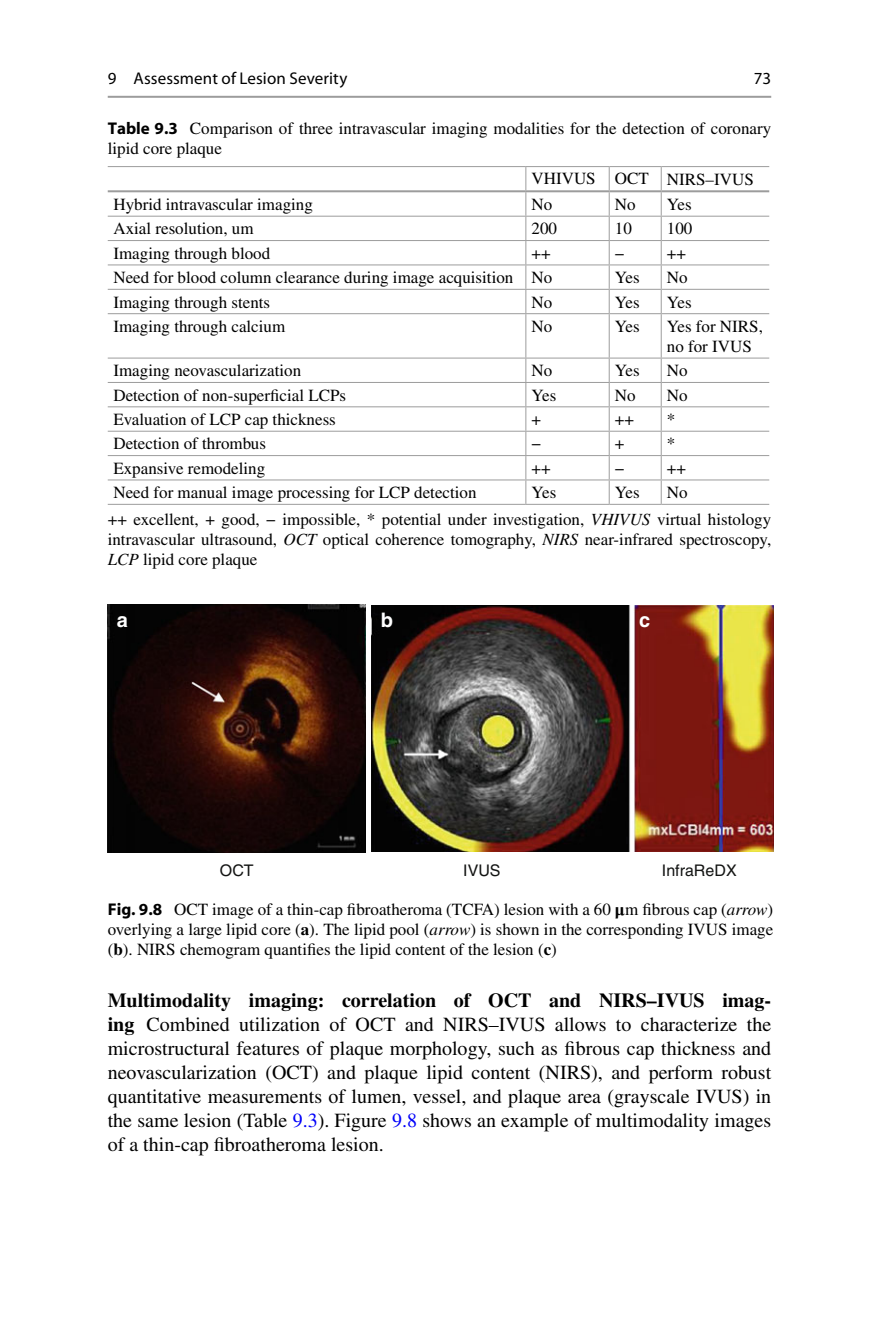
<style>
.page{position:relative;width:879px;height:1333px;background:#fff}
.page>*{position:absolute;margin:0;border:0;box-sizing:border-box;transform-origin:0 0}
.t1{font:20px/24px "Wmccmy Times";color:#000;text-align:justify}
.t2{font:700 20px "Dyghfm Times";color:#000}
.t3{font:700 20px "Tsfvvq Helvetica";color:#fff}
.t4{font:17px/20px "Wmccmy Times";color:#000}
.t5{font:17px "Tbslqr Myriad";letter-spacing:.005em;color:#000}
.t6{font:16px "Ccxwwf Helvetica";color:#131413}
.s1{font-family:"Xcpbqs Myriad";font-weight:700}
.s2{font-family:"Kpjrqj Times";font-style:italic}
.s3{font-family:"Jycccd STIX General";font-weight:700}
.s4{font-family:"Dyghfm Times";font-weight:700}
.s5{color:#0000fa}
</style>
<div class="page">
<hr style="left:108px;top:166px;width:418px;height:1px;background:#9c9c9c">
<hr style="left:108px;top:190px;width:418px;height:2px;background:#9c9c9c">
<hr style="left:526px;top:166px;width:83px;height:1px;background:#9c9c9c">
<hr style="left:526px;top:190px;width:83px;height:2px;background:#9c9c9c">
<hr style="left:609px;top:166px;width:52px;height:1px;background:#9c9c9c">
<hr style="left:609px;top:190px;width:52px;height:2px;background:#9c9c9c">
<hr style="left:661px;top:166px;width:108px;height:1px;background:#9c9c9c">
<hr style="left:661px;top:190px;width:108px;height:2px;background:#9c9c9c">
<hr style="left:108px;top:216px;width:501px;height:1px;background:#9c9c9c">
<hr style="left:609px;top:216px;width:52px;height:1px;background:#9c9c9c">
<hr style="left:661px;top:216px;width:108px;height:1px;background:#9c9c9c">
<hr style="left:108px;top:240px;width:501px;height:1px;background:#9c9c9c">
<hr style="left:609px;top:240px;width:52px;height:1px;background:#9c9c9c">
<hr style="left:661px;top:240px;width:108px;height:1px;background:#9c9c9c">
<hr style="left:108px;top:264px;width:501px;height:1px;background:#9c9c9c">
<hr style="left:609px;top:264px;width:52px;height:1px;background:#9c9c9c">
<hr style="left:661px;top:264px;width:108px;height:1px;background:#9c9c9c">
<hr style="left:108px;top:289px;width:501px;height:1px;background:#9c9c9c">
<svg style="left:525px;top:167px;width:1px;height:146px"></svg>
<hr style="left:609px;top:289px;width:52px;height:1px;background:#9c9c9c">
<svg style="left:609px;top:167px;width:1px;height:146px"></svg>
<hr style="left:661px;top:289px;width:108px;height:1px;background:#9c9c9c">
<svg style="left:661px;top:167px;width:1px;height:146px"></svg>
<hr style="left:108px;top:313px;width:501px;height:1px;background:#9c9c9c">
<hr style="left:525px;top:314px;width:1px;height:43px;background:#9c9c9c">
<hr style="left:609px;top:313px;width:52px;height:1px;background:#9c9c9c">
<hr style="left:609px;top:314px;width:1px;height:43px;background:#9c9c9c">
<hr style="left:661px;top:313px;width:108px;height:1px;background:#9c9c9c">
<hr style="left:661px;top:314px;width:1px;height:43px;background:#9c9c9c">
<hr style="left:108px;top:357px;width:501px;height:1px;background:#9c9c9c">
<hr style="left:609px;top:357px;width:52px;height:1px;background:#9c9c9c">
<hr style="left:661px;top:357px;width:108px;height:1px;background:#9c9c9c">
<hr style="left:108px;top:382px;width:501px;height:1px;background:#9c9c9c">
<hr style="left:609px;top:382px;width:52px;height:1px;background:#9c9c9c">
<hr style="left:661px;top:382px;width:108px;height:1px;background:#9c9c9c">
<hr style="left:108px;top:406px;width:501px;height:1px;background:#9c9c9c">
<hr style="left:609px;top:406px;width:52px;height:1px;background:#9c9c9c">
<hr style="left:661px;top:406px;width:108px;height:1px;background:#9c9c9c">
<hr style="left:108px;top:430px;width:501px;height:1px;background:#9c9c9c">
<hr style="left:609px;top:430px;width:52px;height:1px;background:#9c9c9c">
<hr style="left:661px;top:430px;width:108px;height:1px;background:#9c9c9c">
<hr style="left:108px;top:455px;width:501px;height:1px;background:#9c9c9c">
<hr style="left:609px;top:455px;width:52px;height:1px;background:#9c9c9c">
<hr style="left:661px;top:455px;width:108px;height:1px;background:#9c9c9c">
<hr style="left:609px;top:479px;width:53px;height:1px;background:#9c9c9c">
<hr style="left:609px;top:504px;width:52px;height:1px;background:#9c9c9c">
<hr style="left:526px;top:479px;width:83px;height:1px;background:#9c9c9c">
<svg style="left:609px;top:358px;width:1px;height:146px"></svg>
<hr style="left:526px;top:504px;width:83px;height:1px;background:#9c9c9c">
<hr style="left:662px;top:479px;width:107px;height:1px;background:#9c9c9c">
<svg style="left:661px;top:358px;width:1px;height:146px"></svg>
<hr style="left:661px;top:504px;width:108px;height:1px;background:#9c9c9c">
<hr style="left:108px;top:479px;width:418px;height:1px;background:#9c9c9c">
<svg style="left:525px;top:358px;width:1px;height:146px"></svg>
<hr style="left:108px;top:504px;width:418px;height:1px;background:#9c9c9c">
<img style="left:372px;top:605px;width:401px;height:246px">
<img style="left:108px;top:605px;width:257px;height:247px">
<hr style="left:108px;top:96px;width:663px;height:2px;background:#9c9c9c">
<p class="t5" style="left:108px;top:72px;width:241px">9 Assessment of Lesion Severity</p>
<p class="t5" style="left:754px;top:72px;width:19px">73</p>
<p class="t4" style="left:108px;top:120px;width:665px"><span class="s1">Table 9.3</span> Comparison of three intravascular imaging modalities for the detection of coronary lipid core plaque</p>
<p class="t4" style="left:531px;top:170px;width:224px">VHIVUS OCT NIRS–IVUS</p>
<p class="t4" style="left:113px;top:196px;width:201px">Hybrid intravascular imaging</p>
<p class="t4" style="left:531px;top:196px;width:22px">No</p>
<p class="t4" style="left:615px;top:196px;width:22px">No</p>
<p class="t4" style="left:667px;top:196px;width:26px">Yes</p>
<p class="t4" style="left:113px;top:220px;width:142px">Axial resolution, um</p>
<p class="t4" style="left:531px;top:220px;width:27px">200</p>
<p class="t4" style="left:615px;top:220px;width:19px">10</p>
<p class="t4" style="left:667px;top:220px;width:27px">100</p>
<p class="t4" style="left:113px;top:245px;width:158px">Imaging through blood</p>
<p class="t4" style="left:531px;top:245px;width:21px">++</p>
<p class="t4" style="left:615px;top:245px;width:11px">−</p>
<p class="t4" style="left:667px;top:245px;width:21px">++</p>
<p class="t4" style="left:113px;top:269px;width:440px">Need for blood column clearance during image acquisition No</p>
<p class="t4" style="left:615px;top:269px;width:26px">Yes</p>
<p class="t4" style="left:667px;top:269px;width:22px">No</p>
<p class="t4" style="left:113px;top:293px;width:158px">Imaging through stents</p>
<p class="t4" style="left:531px;top:293px;width:22px">No</p>
<p class="t4" style="left:615px;top:293px;width:26px">Yes</p>
<p class="t4" style="left:667px;top:293px;width:26px">Yes</p>
<p class="t4" style="left:113px;top:318px;width:173px">Imaging through calcium</p>
<p class="t4" style="left:531px;top:318px;width:22px">No</p>
<p class="t4" style="left:615px;top:318px;width:26px">Yes</p>
<p class="t4" style="left:667px;top:318px;width:98px">Yes for NIRS, no for IVUS</p>
<p class="t4" style="left:113px;top:362px;width:189px">Imaging neovascularization</p>
<p class="t4" style="left:531px;top:362px;width:22px">No</p>
<p class="t4" style="left:615px;top:362px;width:26px">Yes</p>
<p class="t4" style="left:667px;top:362px;width:22px">No</p>
<p class="t4" style="left:113px;top:386px;width:234px">Detection of non-superficial LCPs</p>
<p class="t4" style="left:531px;top:386px;width:26px">Yes</p>
<p class="t4" style="left:615px;top:386px;width:22px">No</p>
<p class="t4" style="left:667px;top:386px;width:22px">No</p>
<p class="t4" style="left:113px;top:411px;width:224px">Evaluation of LCP cap thickness</p>
<p class="t4" style="left:531px;top:411px;width:11px">+</p>
<p class="t4" style="left:615px;top:411px;width:21px">++</p>
<p class="t4" style="left:667px;top:411px;width:10px">*</p>
<p class="t4" style="left:113px;top:435px;width:154px">Detection of thrombus</p>
<p class="t4" style="left:531px;top:435px;width:11px">−</p>
<p class="t4" style="left:615px;top:435px;width:11px">+</p>
<p class="t4" style="left:667px;top:435px;width:10px">*</p>
<p class="t4" style="left:113px;top:459px;width:153px">Expansive remodeling</p>
<p class="t4" style="left:531px;top:459px;width:21px">++</p>
<p class="t4" style="left:615px;top:459px;width:11px">−</p>
<p class="t4" style="left:667px;top:459px;width:21px">++</p>
<p class="t4" style="left:113px;top:484px;width:365px">Need for manual image processing for LCP detection</p>
<p class="t4" style="left:531px;top:484px;width:26px">Yes</p>
<p class="t4" style="left:615px;top:484px;width:26px">Yes</p>
<p class="t4" style="left:108px;top:481px;width:665px;line-height:26.6px;text-indent:559px">No<br>++ excellent, + good, − impossible, * potential under investigation, <span class="s2">VHIVUS</span> virtual histology</p>
<p class="t4" style="left:108px;top:530px;width:665px">intravascular ultrasound, <span class="s2">OCT</span> optical coherence tomography, <span class="s2">NIRS</span> near-infrared spectroscopy,<br><span class="s2">LCP</span> lipid core plaque</p>
<p class="t3" style="left:117px;top:608px;width:13px">a</p>
<p class="t6" style="left:220px;top:864px;width:35px">OCT</p>
<p class="t3" style="left:381px;top:608px;width:14px">b</p>
<p class="t3" style="left:639px;top:608px;width:13px">c</p>
<p class="t6" style="left:463px;top:864px;width:39px">IVUS</p>
<p class="t6" style="left:662px;top:864px;width:76px">InfraReDX</p>
<p class="t4" style="left:108px;top:900px;width:667px;text-align:justify"><span class="s1">Fig. 9.8</span> OCT image of a thin-cap fibroatheroma (TCFA) lesion with a 60 <span class="s3">μ</span>m fibrous cap ( <span class="s2">arrow</span> ) overlying a large lipid core ( <span class="s4">a</span> ). The lipid pool ( <span class="s2">arrow</span> ) is shown in the corresponding IVUS image ( <span class="s4">b</span> ). NIRS chemogram quantifies the lipid content of the lesion ( <span class="s4">c</span> )</p>
<p class="t2" style="left:108px;top:992px;width:665px">Multimodality imaging: correlation of OCT and NIRS–IVUS imag-</p>
<p class="t1" style="left:108px;top:1013px;width:665px"><span class="s4">ing</span> Combined utilization of OCT and NIRS–IVUS allows to characterize the microstructural features of plaque morphology, such as fibrous cap thickness and neovascularization (OCT) and plaque lipid content (NIRS), and perform robust quantitative measurements of lumen, vessel, and plaque area (grayscale IVUS) in the same lesion (Table <span class="s5">9.3</span> ). Figure <span class="s5">9.8</span> shows an example of multimodality images of a thin-cap fibroatheroma lesion.</p>
</div>
